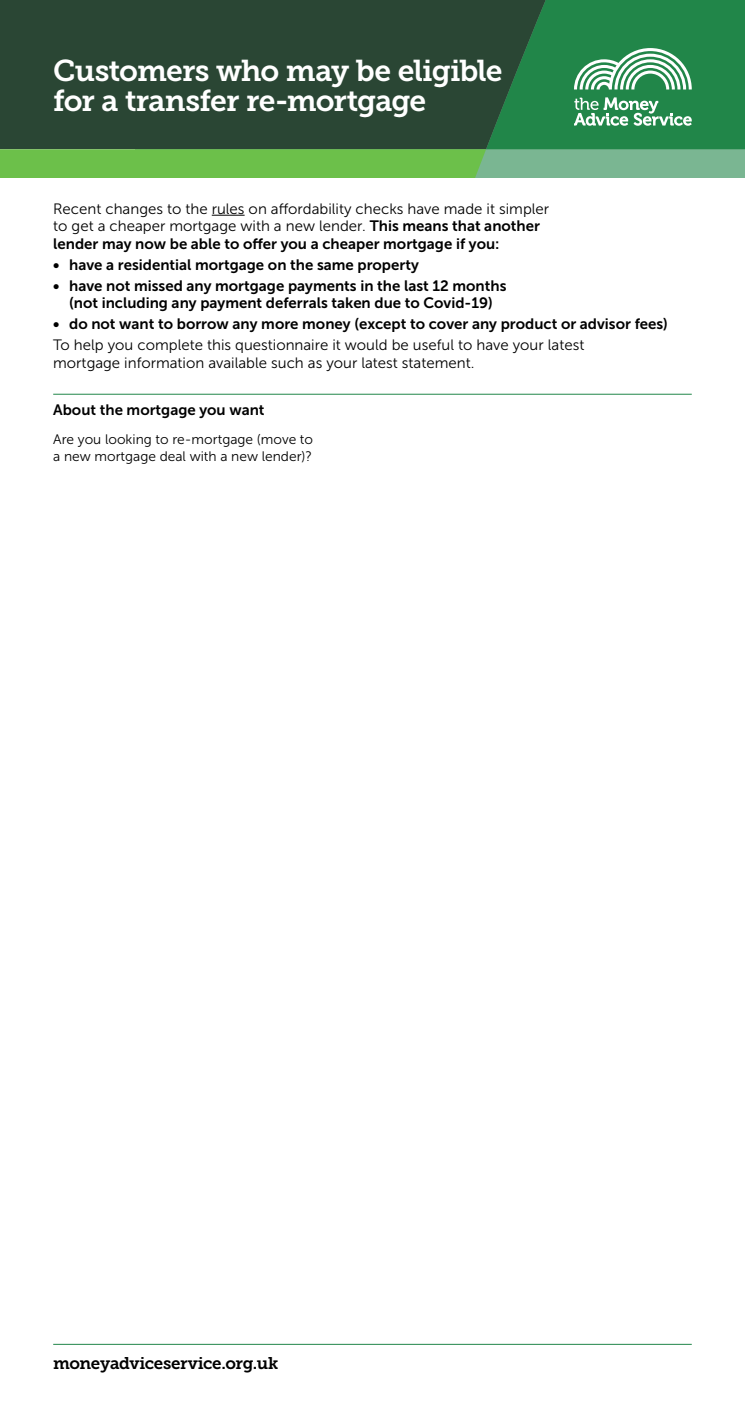
<style>
.page{position:relative;width:745px;height:1404px;background:#fff}
.page>*{position:absolute;margin:0;border:0;box-sizing:border-box;transform-origin:0 0}
.t1{font:30px/30px "Museo Slab 700";letter-spacing:-.025em;color:#fff}
.t2{font:16.88px "Museo Slab 700";letter-spacing:-.02em;color:#000}
.t3{font:15px/17.5px "Museo Sans 700";color:#000;text-align:center}
.t4{font:15px/17.5px "Museo Sans 300";color:#000}
.t5{font:13.75px/16.2px "Museo Sans 300";color:#000}
.s1{font-family:"Museo Sans 700"}
</style>
<div class="page">
<hr style="left:53px;top:1343px;width:638px;height:1px;background:#218649">
<hr style="left:212px;top:215px;width:32px;height:1px;background:#000">
<svg style="left:0;top:0;width:744px;height:177px;background:#386b45"></svg>
<hr style="left:53px;top:394px;width:638px;height:1px;background:#218649">
<h1 class="t1" style="left:53px;top:56px;width:450px">Customers who may be eligible for a transfer re-mortgage</h1>
<p class="t4" style="left:53px;top:200px;width:497px">Recent changes to the rules on affordability checks have made it simpler to get a cheaper mortgage with a new lender. <span class="s1">This means that another</span></p>
<p class="t3" style="left:53px;top:235px;width:447px">lender may now be able to offer you a cheaper mortgage if you:</p>
<p class="t3" style="left:53px;top:256px;width:367px">• have a residential mortgage on the same property</p>
<p class="t3" style="left:53px;top:277px;width:454px">• have not missed any mortgage payments in the last 12 months (not including any payment deferrals taken due to Covid-19)</p>
<p class="t3" style="left:53px;top:315px;width:616px">• do not want to borrow any more money (except to cover any product or advisor fees)</p>
<p class="t4" style="left:53px;top:336px;width:532px">To help you complete this questionnaire it would be useful to have your latest mortgage information available such as your latest statement.</p>
<p class="t3" style="left:53px;top:400px;width:213px">About the mortgage you want</p>
<p class="t5" style="left:53px;top:431px;width:261px">Are you looking to re-mortgage (move to a new mortgage deal with a new lender)?</p>
<p class="t2" style="left:53px;top:1352px;width:226px">moneyadviceservice.org.uk</p>
</div>
